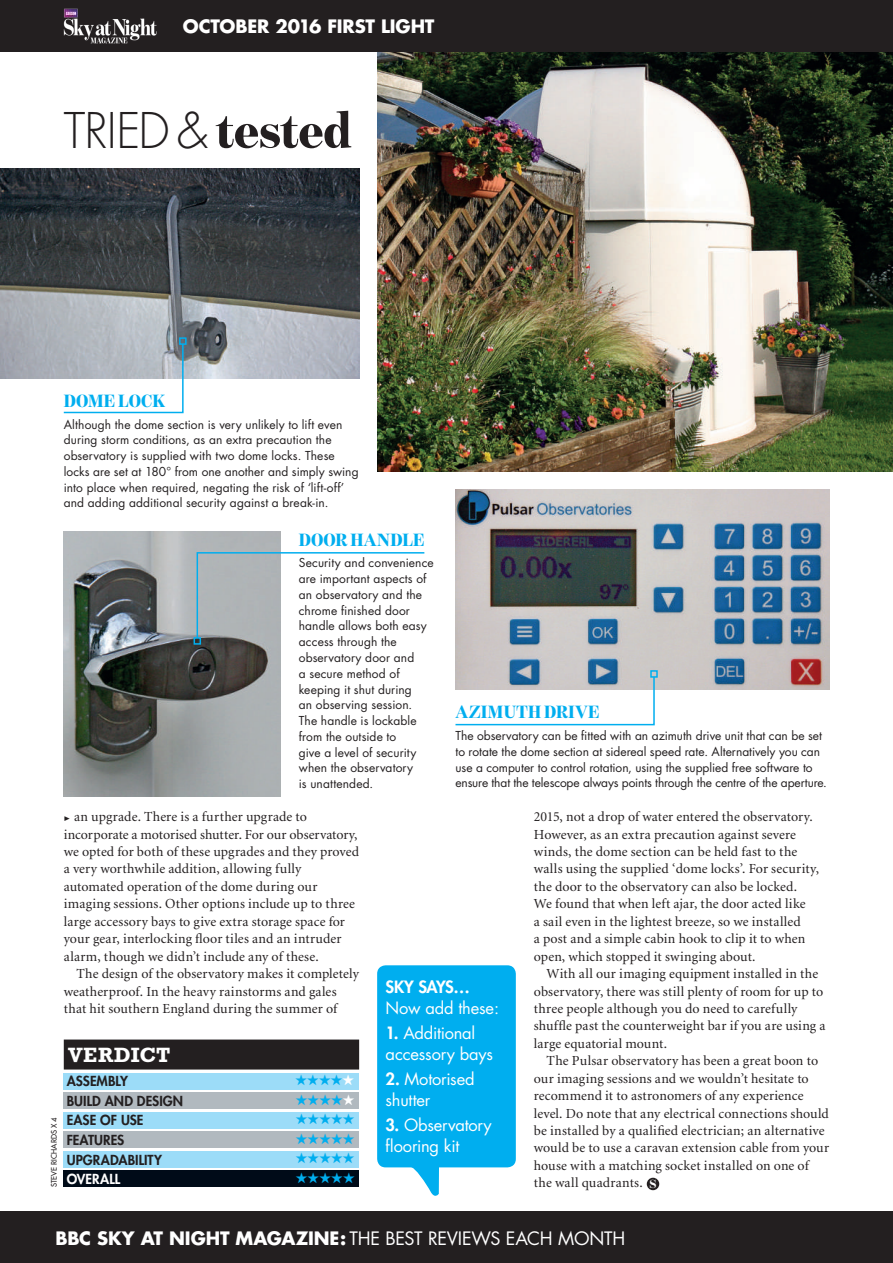
<style>
.page{position:relative;width:893px;height:1263px;background:#fff}
.page>*{position:absolute;margin:0;border:0;box-sizing:border-box;transform-origin:0 0}
.t1{font:300 47.85px "Futura";letter-spacing:-.02em;color:#231f20}
.t2{font:700 21px "Rockwell Std";letter-spacing:.015em;color:#fff}
.t3{font:18px "Futura";letter-spacing:-.015em;color:#fff}
.t4{font:900 18px "Benton Mod Disp";letter-spacing:.01em;color:#00aeef}
.t5{font:700 18px "Futura";letter-spacing:-.01em;color:#fff}
.t6{font:16.5px/21px "Futura";letter-spacing:-.01em;color:#fff}
.t7{font:800 16.5px "Futura";letter-spacing:-.025em;color:#fff}
.t8{font:15px "Zapf Dingbats ITC";color:#00aeef}
.t9{font:13.8px/17.4px "Minion LT";letter-spacing:.01em;color:#231f20}
.t10{font:800 13.5px "Futura";letter-spacing:.005em;color:#231f20}
.t11{font:800 13.5px "Futura";letter-spacing:.005em;color:#fff}
.t12{font:12px/15.8px "Futura";letter-spacing:.005em;color:#231f20}
.t13{font:12px "Transit Front Pos";color:#231f20}
.t14{font:7.5px "Futura";letter-spacing:.01em;color:#231f20}
.s1{font-family:"Benton Mod Disp";font-weight:900;font-size:52.35px}
.s2{font-weight:800}
.s3{color:#fff}
.s4{font-family:"Benton Mod Disp";font-weight:900;font-size:12px;color:#fff}
.s5{font-weight:700}
</style>
<div class="page">
<img style="left:377px;top:51px;width:516px;height:420px">
<img style="left:64px;top:531px;width:217px;height:266px">
<div style="left:377px;top:965px;width:139px;height:202px;background:#00aeef;border-radius:9px"></div>
<svg style="left:395px;top:1167px;width:66px;height:29px"></svg>
<div style="left:64px;top:1039px;width:295px;height:30px;background:#231f20"></div>
<div style="left:64px;top:1073px;width:295px;height:16px;background:#9cdcf8"></div>
<div style="left:64px;top:1092px;width:295px;height:17px;background:#b1b9bf"></div>
<div style="left:64px;top:1112px;width:295px;height:16px;background:#9cdcf8"></div>
<div style="left:64px;top:1131px;width:295px;height:17px;background:#b1b9bf"></div>
<div style="left:64px;top:1151px;width:295px;height:17px;background:#9cdcf8"></div>
<div style="left:64px;top:1170px;width:295px;height:17px;background:#000b18"></div>
<div style="left:647px;top:1178px;width:12px;height:12px;background:#231f20;border-radius:50%"></div>
<img style="left:455px;top:489px;width:374px;height:201px">
<img style="left:0;top:168px;width:359px;height:210px">
<svg style="left:62px;top:343px;width:122px;height:71px"></svg>
<div style="left:179px;top:337px;width:8px;height:8px;border:2px solid #00aeef"></div>
<svg style="left:196px;top:551px;width:229px;height:88px"></svg>
<div style="left:194px;top:637px;width:7px;height:8px;border:2px solid #00aeef"></div>
<svg style="left:455px;top:675px;width:200px;height:51px"></svg>
<div style="left:650px;top:670px;width:8px;height:8px;border:2px solid #00aeef"></div>
<div style="left:0;top:1212px;width:893px;height:51px;background:#231f20"></div>
<div style="left:0;top:0;width:893px;height:51px;background:#231f20"></div>
<img style="left:63px;top:9px;width:94px;height:35px">
<h3 class="t5" style="left:183px;top:15px;width:253px">OCTOBER 2016 FIRST LIGHT</h3>
<h1 class="t1" style="left:64px;top:101px;width:289px">TRIED &amp; <span class="s1">tested</span></h1>
<h3 class="t4" style="left:64px;top:391px;width:103px">DOME LOCK</h3>
<p class="t12" style="left:64px;top:416px;width:296px">Although the dome section is very unlikely to lift even during storm conditions, as an extra precaution the observatory is supplied with two dome locks. These locks are set at 180° from one another and simply swing into place when required, negating the risk of ‘lift-off’ and adding additional security against a break-in.</p>
<h3 class="t4" style="left:299px;top:529px;width:127px">DOOR HANDLE</h3>
<p class="t12" style="left:299px;top:555px;width:137px">Security and convenience are important aspects of an observatory and the chrome finished door handle allows both easy access through the observatory door and<br>a secure method of keeping it shut during<br>an observing session.<br>The handle is lockable from the outside to<br>give a level of security when the observatory<br>is unattended.</p>
<h3 class="t4" style="left:455px;top:702px;width:146px">AZIMUTH DRIVE</h3>
<p class="t12" style="left:455px;top:728px;width:373px">The observatory can be fitted with an azimuth drive unit that can be set to rotate the dome section at sidereal speed rate. Alternatively you can use a computer to control rotation, using the supplied free software to ensure that the telescope always points through the centre of the aperture.</p>
<p class="t9" style="left:64px;top:808px;width:297px;text-indent:10px">an upgrade. There is a further upgrade to incorporate a motorised shutter. For our observatory, we opted for both of these upgrades and they proved a very worthwhile addition, allowing fully automated operation of the dome during our imaging sessions. Other options include up to three large accessory bays to give extra storage space for your gear, interlocking floor tiles and an intruder alarm, though we didn’t include any of these.</p>
<p class="t9" style="left:64px;top:965px;width:297px;text-indent:13px">The design of the observatory makes it completely weatherproof. In the heavy rainstorms and gales that hit southern England during the summer of</p>
<p class="t7" style="left:386px;top:976px;width:86px">SKY SAYS…</p>
<p class="t13" style="left:64px;top:811px;width:8px">&gt;</p>
<p class="t6" style="left:386px;top:997px;width:115px">Now add these:</p>
<p class="t6" style="left:386px;top:1022px;width:109px"><span class="s2">1.</span> Additional accessory bays</p>
<p class="t6" style="left:386px;top:1069px;width:91px"><span class="s2">2.</span> Motorised shutter</p>
<p class="t6" style="left:386px;top:1115px;width:108px"><span class="s2">3.</span> Observatory flooring kit</p>
<h2 class="t2" style="left:68px;top:1042px;width:104px">VERDICT</h2>
<p class="t10" style="left:67px;top:1073px;width:63px">ASSEMBLY</p>
<p class="t8" style="left:295px;top:1073px;width:61px">★★★★<span class="s3">★</span></p>
<p class="t10" style="left:67px;top:1092px;width:118px">BUILD AND DESIGN</p>
<p class="t8" style="left:295px;top:1092px;width:61px">★★★★<span class="s3">★</span></p>
<p class="t10" style="left:67px;top:1112px;width:78px">EASE OF USE</p>
<p class="t8" style="left:295px;top:1112px;width:61px">★★★★★</p>
<p class="t10" style="left:67px;top:1131px;width:59px">FEATURES</p>
<p class="t8" style="left:295px;top:1131px;width:61px">★★★★★</p>
<p class="t10" style="left:67px;top:1151px;width:97px">UPGRADABILITY</p>
<p class="t8" style="left:295px;top:1151px;width:61px">★★★★★</p>
<p class="t11" style="left:67px;top:1170px;width:55px">OVERALL</p>
<p class="t8" style="left:296px;top:1170px;width:61px">★★★★★</p>
<p class="t14" style="left:49px;top:1187px;width:71px;rotate:-90deg">STEVE RICHARDS X 4</p>
<p class="t9" style="left:534px;top:808px;width:287px">2015, not a drop of water entered the observatory.<br>However, as an extra precaution against severe winds, the dome section can be held fast to the walls using the supplied ‘dome locks’. For security, the door to the observatory can also be locked.<br>We found that when left ajar, the door acted like<br>a sail even in the lightest breeze, so we installed<br>a post and a simple cabin hook to clip it to when open, which stopped it swinging about.</p>
<p class="t9" style="left:534px;top:965px;width:293px;text-indent:13px">With all our imaging equipment installed in the observatory, there was still plenty of room for up to three people although you do need to carefully shuffle past the counterweight bar if you are using a large equatorial mount.</p>
<p class="t9" style="left:534px;top:1052px;width:297px;text-indent:13px">The Pulsar observatory has been a great boon to our imaging sessions and we wouldn’t hesitate to recommend it to astronomers of any experience level. Do note that any electrical connections should be installed by a qualified electrician; an alternative would be to use a caravan extension cable from your house with a matching socket installed on one of the wall quadrants. <span class="s4">S</span></p>
<h3 class="t3" style="left:55px;top:1227px;width:571px"><span class="s5">BBC SKY AT NIGHT MAGAZINE:</span> THE BEST REVIEWS EACH MONTH</h3>
</div>
